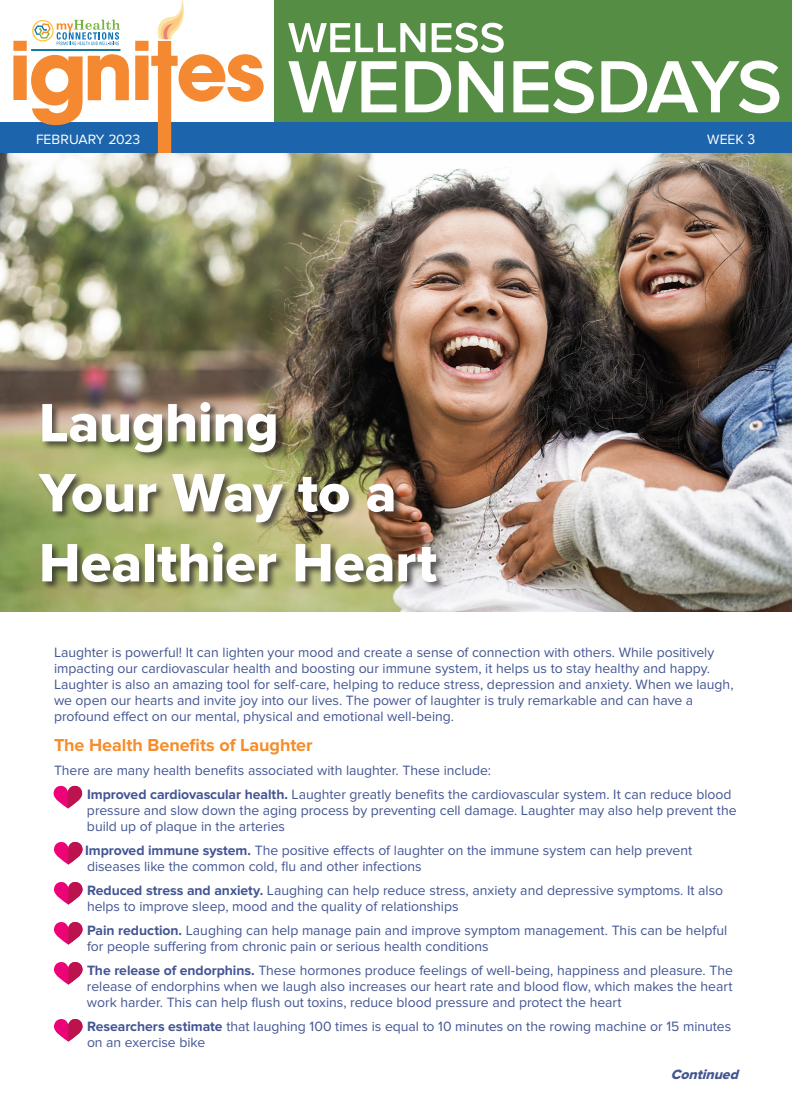
<style>
.page{position:relative;width:792px;height:1116px;background:#fff}
.page>*{position:absolute;margin:0;border:0;box-sizing:border-box;transform-origin:0 0}
.t1{font:56px/70px "Proxima Nova Extrabld";letter-spacing:-.005em;color:#fff}
.t2{font:700 18px "Proxima Nova";letter-spacing:-.005em;color:#f68c2a}
.t3{font:14px/16px "Proxima Nova";color:#435694}
.t4{font:14px "Proxima Nova";letter-spacing:-.005em;color:#fff}
.t5{font:italic 14px "Proxima Nova Extrabld";color:#435694}
.s1{font-family:"Arial"}
.s2{font-weight:700;color:#fff}
.s3{font-weight:700}
</style>
<div class="page">
<img style="left:0;top:152px;width:792px;height:460px">
<div style="left:274px;top:0;width:518px;height:122px;background:#568d44"></div>
<div style="left:0;top:122px;width:792px;height:30px;background:#1c64ac"></div>
<svg style="left:13px;top:0;width:251px;height:152px"></svg>
<svg style="left:288px;top:23px;width:137px;height:29px"></svg>
<svg style="left:432px;top:23px;width:72px;height:30px"></svg>
<svg style="left:288px;top:61px;width:108px;height:51px"></svg>
<svg style="left:405px;top:61px;width:46px;height:51px"></svg>
<svg style="left:459px;top:61px;width:44px;height:51px"></svg>
<svg style="left:513px;top:60px;width:81px;height:53px"></svg>
<svg style="left:601px;top:60px;width:178px;height:53px"></svg>
<div style="left:38px;top:401px;width:408px;height:190px;background:#231f20;opacity:.7"></div>
<svg style="left:54px;top:786px;width:28px;height:22px"></svg>
<svg style="left:54px;top:842px;width:29px;height:23px"></svg>
<svg style="left:54px;top:882px;width:29px;height:23px"></svg>
<svg style="left:54px;top:922px;width:29px;height:23px"></svg>
<svg style="left:54px;top:962px;width:29px;height:23px"></svg>
<svg style="left:54px;top:1019px;width:29px;height:23px"></svg>
<p class="t4" style="left:36px;top:131px;width:106px">FEBRUARY 2023</p>
<p class="t4" style="left:707px;top:132px;width:50px">WEEK <span class="s1">3</span></p>
<p class="t1" style="left:39px;top:389px;width:400px">Laughing<br>Your Way to a<br>Healthier Heart</p>
<p class="t3" style="left:54px;top:645px;width:681px">Laughter is powerful! It can lighten your mood and create a sense of connection with others. While positively impacting our cardiovascular health and boosting our immune system, it helps us to stay healthy and happy.<br>Laughter is also an amazing tool for self-care, helping to reduce stress, depression and anxiety. When we laugh, we open our hearts and invite joy into our lives. The power of laughter is truly remarkable and can have a profound effect on our mental, physical and emotional well-being.</p>
<p class="t2" style="left:54px;top:735px;width:260px">The Health Benefits of Laughter</p>
<p class="t3" style="left:54px;top:763px;width:439px">There are many health benefits associated with laughter. These include:</p>
<p class="t3" style="left:87px;top:787px;width:651px;text-indent:-9px"><span class="s2">•</span> <span class="s3">Improved cardiovascular health.</span> Laughter greatly benefits the cardiovascular system. It can reduce blood pressure and slow down the aging process by preventing cell damage. Laughter may also help prevent the build up of plaque in the arteries</p>
<p class="t3" style="left:85px;top:843px;width:609px"><span class="s3">Improved immune system.</span> The positive effects of laughter on the immune system can help prevent diseases like the common cold, flu and other infections</p>
<p class="t3" style="left:87px;top:883px;width:638px;text-indent:-9px"><span class="s2">•</span> <span class="s3">Reduced stress and anxiety.</span> Laughing can help reduce stress, anxiety and depressive symptoms. It also helps to improve sleep, mood and the quality of relationships</p>
<p class="t3" style="left:87px;top:923px;width:642px;text-indent:-9px"><span class="s2">•</span> <span class="s3">Pain reduction.</span> Laughing can help manage pain and improve symptom management. This can be helpful for people suffering from chronic pain or serious health conditions</p>
<p class="t3" style="left:87px;top:963px;width:647px;text-align:justify;text-indent:-9px"><span class="s2">•</span> <span class="s3">The release of endorphins.</span> These hormones produce feelings of well-being, happiness and pleasure. The release of endorphins when we laugh also increases our heart rate and blood flow, which makes the heart work harder. This can help flush out toxins, reduce blood pressure and protect the heart</p>
<p class="t3" style="left:87px;top:1019px;width:646px;text-indent:-9px"><span class="s2">•</span> <span class="s3">Researchers estimate</span> that laughing 100 times is equal to 10 minutes on the rowing machine or 15 minutes on an exercise bike</p>
<p class="t5" style="left:671px;top:1066px;width:73px">Continued</p>
</div>
